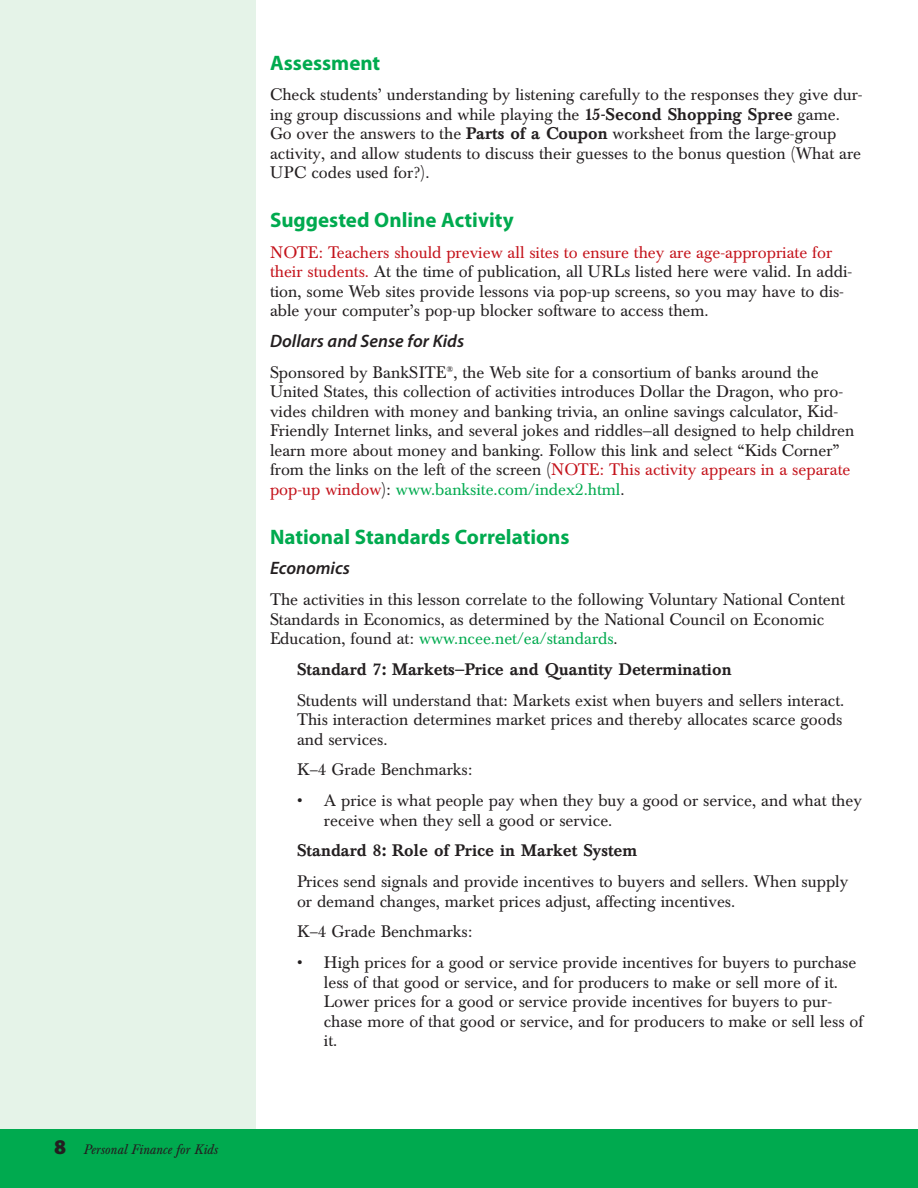
<style>
.page{position:relative;width:918px;height:1188px;background:#fff}
.page>*{position:absolute;margin:0;border:0;box-sizing:border-box;transform-origin:0 0}
.t1{font:700 21px "Myriad Pro";color:#00aa4f}
.t2{font:italic 600 18px "Myriad Pro";color:#231f20}
.t3{font:16.5px/19.5px "Baskerville BE";color:#231f20}
.t4{font:500 16.5px "Baskerville BE";color:#231f20}
.t5{font:italic 13.5px "Baskerville BE";color:#231f20}
.s1{font-family:"Myriad Pro";font-weight:900;font-style:normal;font-size:21px}
.s2{font-weight:500}
.s3{color:#c4131b}
.s4{color:#00aa4f}
</style>
<div class="page">
<div style="left:0;top:0;width:256px;height:1188px;background:#e5f3e8"></div>
<div style="left:0;top:1130px;width:918px;height:58px;background:#00aa4f"></div>
<p class="t5" style="left:54px;top:1145px;width:165px"><span class="s1">8</span> Personal Finance for Kids</p>
<p class="t1" style="left:270px;top:55px;width:112px">Assessment</p>
<p class="t3" style="left:270px;top:87px;width:594px">Check students’ understanding by listening carefully to the responses they give dur&shy;ing group discussions and while playing the <span class="s2">15-Second Shopping Spree</span> game.<br>Go over the answers to the <span class="s2">Parts of a Coupon</span> worksheet from the large-group activity, and allow students to discuss their guesses to the bonus question (What are UPC codes used for?).</p>
<p class="t1" style="left:270px;top:212px;width:245px">Suggested Online Activity</p>
<p class="t3" style="left:270px;top:244px;width:584px"><span class="s3">NOTE: Teachers should preview all sites to ensure they are age-appropriate for their students.</span> At the time of publication, all URLs listed here were valid. In addi&shy;tion, some Web sites provide lessons via pop-up screens, so you may have to dis&shy;able your computer’s pop-up blocker software to access them.</p>
<p class="t2" style="left:270px;top:334px;width:196px">Dollars and Sense for Kids</p>
<p class="t3" style="left:270px;top:364px;width:586px">Sponsored by BankSITE<sup>®</sup>, the Web site for a consortium of banks around the United States, this collection of activities introduces Dollar the Dragon, who pro&shy;vides children with money and banking trivia, an online savings calculator, Kid-Friendly Internet links, and several jokes and riddles—all designed to help children learn more about money and banking. Follow this link and select “Kids Corner” from the links on the left of the screen (<span class="s3">NOTE: This activity appears in a separate pop-up window</span>): <span class="s4">www.banksite.com/index2.html</span>.</p>
<p class="t1" style="left:270px;top:529px;width:301px">National Standards Correlations</p>
<p class="t2" style="left:270px;top:562px;width:82px">Economics</p>
<p class="t3" style="left:270px;top:592px;width:576px">The activities in this lesson correlate to the following Voluntary National Content<br>Standards in Economics, as determined by the National Council on Economic<br>Education, found at: <span class="s4">www.ncee.net/ea/standards</span>.</p>
<p class="t4" style="left:297px;top:663px;width:436px">Standard 7: Markets—Price and Quantity Determination</p>
<p class="t3" style="left:297px;top:692px;width:549px">Students will understand that: Markets exist when buyers and sellers interact.<br>This interaction determines market prices and thereby allocates scarce goods and services.</p>
<p class="t3" style="left:297px;top:762px;width:177px">K–4 Grade Benchmarks:</p>
<p class="t3" style="left:324px;top:793px;width:540px;text-indent:-27px">• A price is what people pay when they buy a good or service, and what they receive when they sell a good or service.</p>
<p class="t4" style="left:297px;top:845px;width:342px">Standard 8: Role of Price in Market System</p>
<p class="t3" style="left:297px;top:874px;width:553px">Prices send signals and provide incentives to buyers and sellers. When supply or demand changes, market prices adjust, affecting incentives.</p>
<p class="t3" style="left:297px;top:924px;width:177px">K–4 Grade Benchmarks:</p>
<p class="t3" style="left:324px;top:954px;width:541px;text-indent:-27px">• High prices for a good or service provide incentives for buyers to purchase less of that good or service, and for producers to make or sell more of it.<br>Lower prices for a good or service provide incentives for buyers to pur&shy;chase more of that good or service, and for producers to make or sell less of it.</p>
</div>
